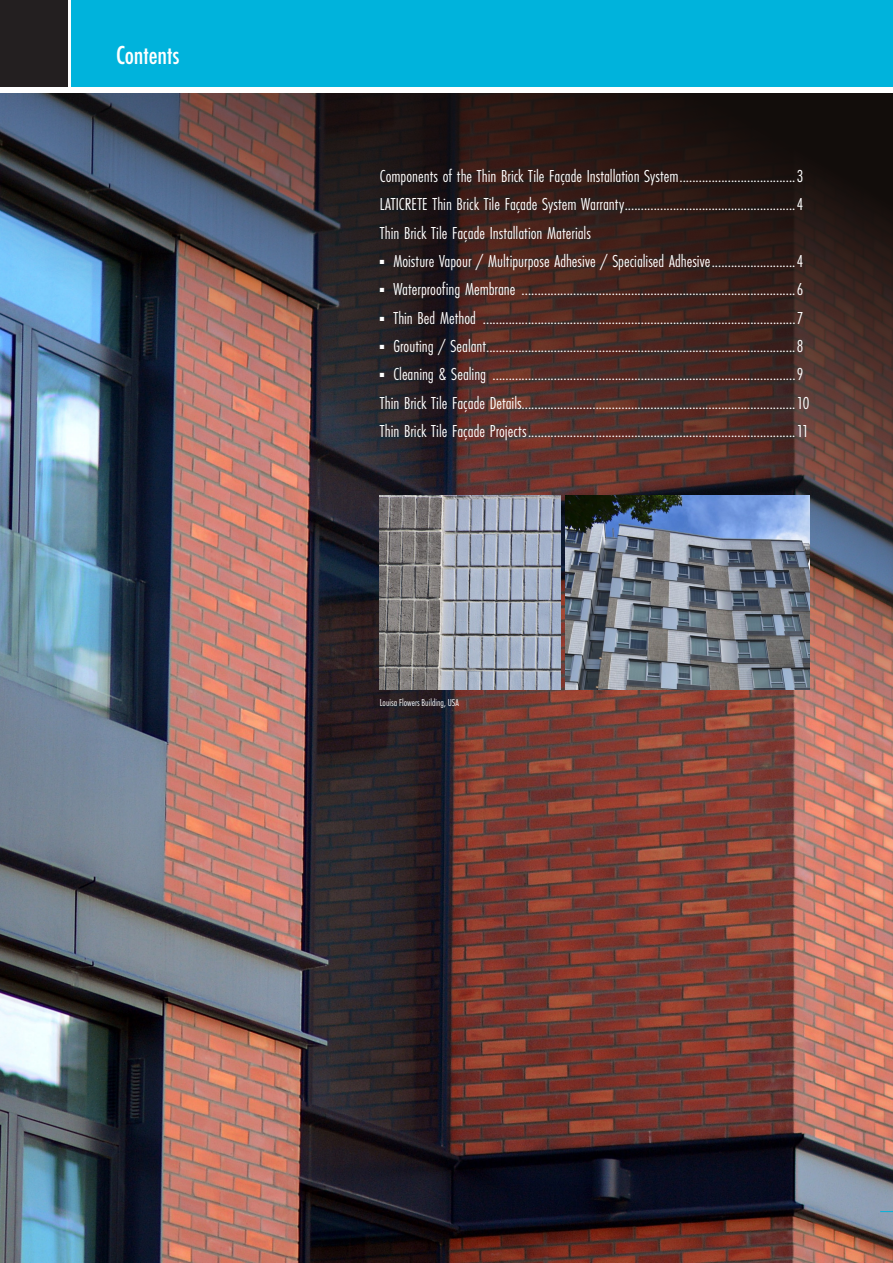
<style>
.page{position:relative;width:893px;height:1263px;background:#fff}
.page>*{position:absolute;margin:0;border:0;box-sizing:border-box;transform-origin:0 0}
.t1{font:500 27px "Futura PT Cond";color:#fff}
.body_copy{font:18px "Futura PT Cond";color:#fff}
.Caption_Name{font:10.5px "Futura PT Cond";color:#fff}
</style>
<div class="page">
<div style="left:0;top:0;width:68px;height:86px;background:#231f20"></div>
<img style="left:0;top:907px;width:893px;height:356px">
<div style="left:72px;top:0;width:821px;height:86px;background:#00b3dc"></div>
<svg style="left:880px;top:1211px;width:13px;height:1px"></svg>
<img style="left:0;top:94px;width:893px;height:813px">
<img style="left:380px;top:496px;width:181px;height:193px">
<img style="left:566px;top:496px;width:243px;height:193px">
<p class="t1" style="left:116px;top:39px;width:65px">Contents</p>
<p class="body_copy" style="left:380px;top:166px;width:425px">Components of the Thin Brick Tile Façade Installation System....................................3</p>
<p class="body_copy" style="left:380px;top:194px;width:425px">LATICRETE Thin Brick Tile Façade System Warranty.....................................................4</p>
<p class="body_copy" style="left:380px;top:222px;width:212px">Thin Brick Tile Façade Installation Materials</p>
<p class="body_copy" style="left:380px;top:250px;width:425px">■ Moisture Vapour / Multipurpose Adhesive / Specialised Adhesive..........................4</p>
<p class="body_copy" style="left:380px;top:279px;width:425px">■ Waterproofing Membrane .....................................................................................6</p>
<p class="body_copy" style="left:380px;top:307px;width:425px">■ Thin Bed Method .................................................................................................7</p>
<p class="body_copy" style="left:380px;top:335px;width:425px">■ Grouting / Sealant................................................................................................8</p>
<p class="body_copy" style="left:380px;top:364px;width:425px">■ Cleaning &amp; Sealing ..............................................................................................9</p>
<p class="body_copy" style="left:380px;top:392px;width:431px">Thin Brick Tile Façade Details.....................................................................................10</p>
<p class="body_copy" style="left:380px;top:420px;width:430px">Thin Brick Tile Façade Projects...................................................................................11</p>
<p class="Caption_Name" style="left:380px;top:696px;width:81px">Louisa Flowers Building, USA</p>
</div>
